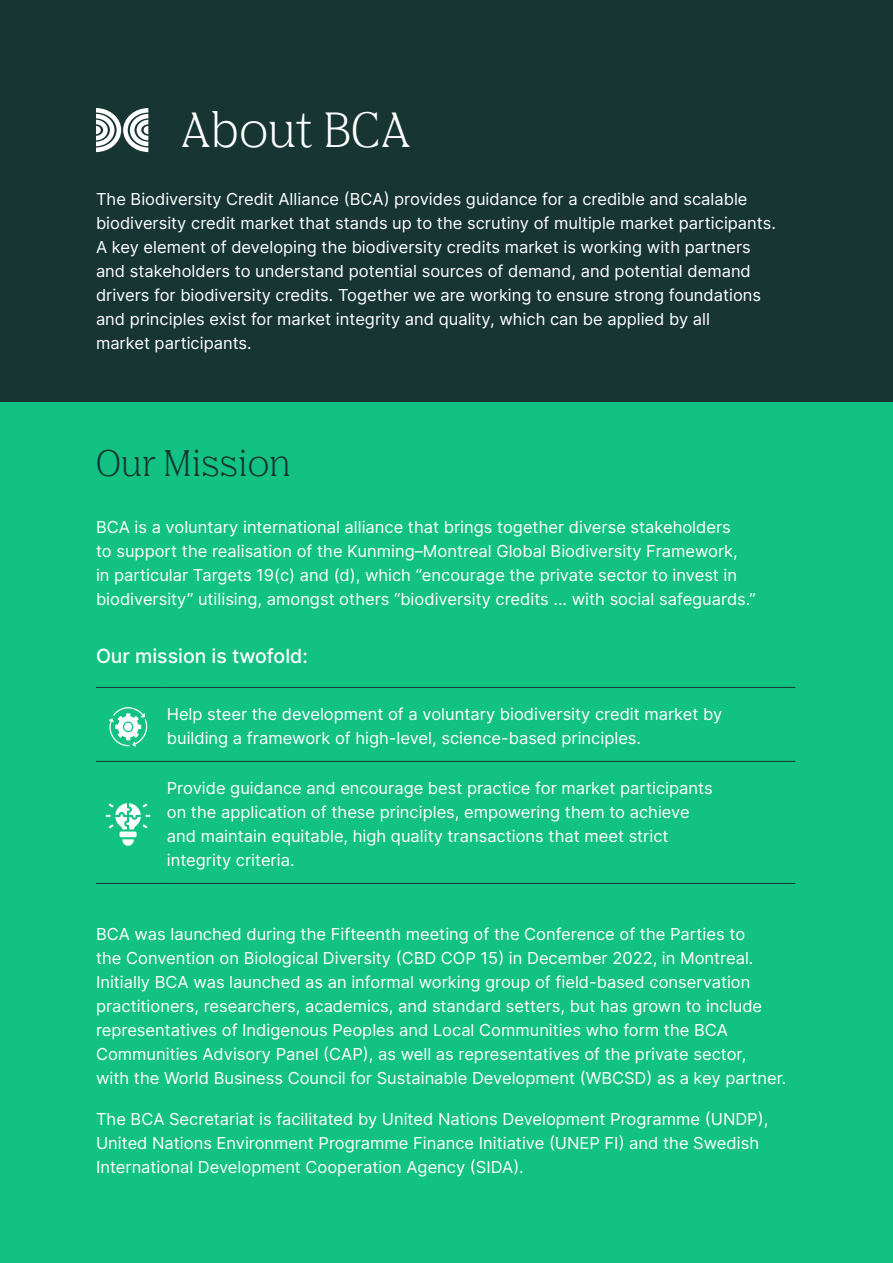
<style>
.page{position:relative;width:893px;height:1263px;background:#fff}
.page>*{position:absolute;margin:0;border:0;box-sizing:border-box;transform-origin:0 0}
.t1{font:300 48px "Nib Pro";color:#fff}
.t2{font:300 36px "Nib Pro";color:#173633}
.t3{font:500 19.5px "Inter";color:#fff}
.t4{font:16.5px/24px "Inter";color:#fff}
</style>
<div class="page">
<div style="left:0;top:402px;width:893px;height:861px;background:#12c282"></div>
<div style="left:0;top:0;width:893px;height:402px;background:#173633"></div>
<svg style="left:96px;top:108px;width:52px;height:44px"></svg>
<hr style="left:96px;top:687px;width:65px;height:1px;background:#173633">
<hr style="left:161px;top:687px;width:634px;height:1px;background:#173633">
<hr style="left:96px;top:761px;width:65px;height:1px;background:#173633">
<hr style="left:161px;top:761px;width:634px;height:1px;background:#173633">
<hr style="left:96px;top:883px;width:65px;height:1px;background:#173633">
<hr style="left:161px;top:883px;width:634px;height:1px;background:#173633">
<svg style="left:109px;top:707px;width:38px;height:40px"></svg>
<svg style="left:106px;top:803px;width:44px;height:26px"></svg>
<div style="left:120px;top:831px;width:17px;height:6px;background:#fff"></div>
<svg style="left:122px;top:839px;width:12px;height:7px"></svg>
<p class="t1" style="left:181px;top:103px;width:231px">About BCA</p>
<p class="t4" style="left:96px;top:187px;width:681px">The Biodiversity Credit Alliance (BCA) provides guidance for a credible and scalable biodiversity credit market that stands up to the scrutiny of multiple market participants.<br>A key element of developing the biodiversity credits market is working with partners and stakeholders to understand potential sources of demand, and potential demand drivers for biodiversity credits. Together we are working to ensure strong foundations and principles exist for market integrity and quality, which can be applied by all<br>market participants.</p>
<p class="t2" style="left:96px;top:442px;width:196px">Our Mission</p>
<p class="t4" style="left:96px;top:514px;width:661px">BCA is a voluntary international alliance that brings together diverse stakeholders<br>to support the realisation of the Kunming–Montreal Global Biodiversity Framework,<br>in particular Targets 19(c) and (d), which “encourage the private sector to invest in biodiversity” utilising, amongst others “biodiversity credits ... with social safeguards.”</p>
<p class="t3" style="left:96px;top:641px;width:213px">Our mission is twofold:</p>
<p class="t4" style="left:167px;top:702px;width:557px">Help steer the development of a voluntary biodiversity credit market by building a framework of high-level, science-based principles.</p>
<p class="t4" style="left:167px;top:776px;width:547px">Provide guidance and encourage best practice for market participants on the application of these principles, empowering them to achieve and maintain equitable, high quality transactions that meet strict integrity criteria.</p>
<p class="t4" style="left:96px;top:921px;width:692px">BCA was launched during the Fifteenth meeting of the Conference of the Parties to<br>the Convention on Biological Diversity (CBD COP 15) in December 2022, in Montreal.<br>Initially BCA was launched as an informal working group of field-based conservation practitioners, researchers, academics, and standard setters, but has grown to include representatives of Indigenous Peoples and Local Communities who form the BCA Communities Advisory Panel (CAP), as well as representatives of the private sector,<br>with the World Business Council for Sustainable Development (WBCSD) as a key partner.</p>
<p class="t4" style="left:96px;top:1106px;width:674px">The BCA Secretariat is facilitated by United Nations Development Programme (UNDP),<br>United Nations Environment Programme Finance Initiative (UNEP FI) and the Swedish<br>International Development Cooperation Agency (SIDA).</p>
</div>
